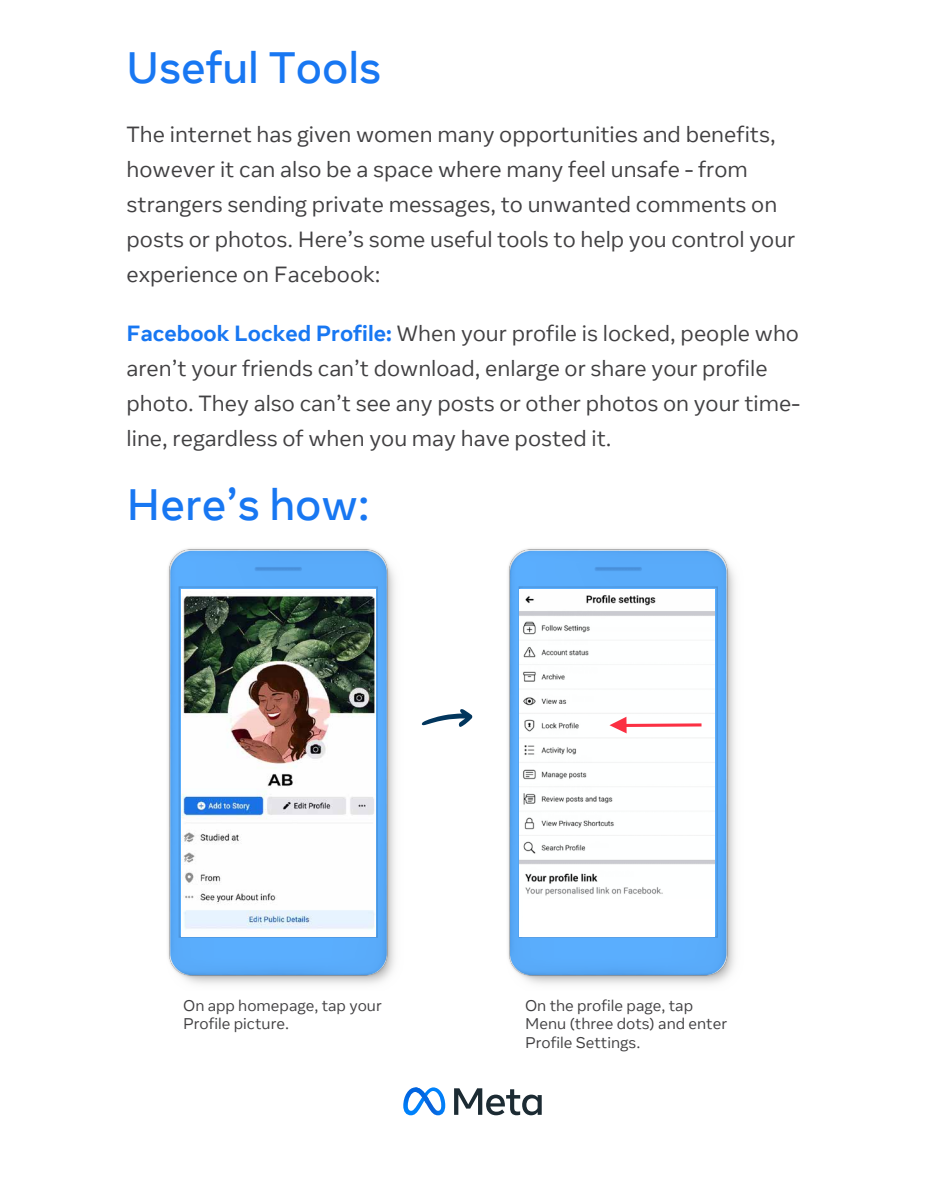
<style>
.page{position:relative;width:945px;height:1182px;background:#fff}
.page>*{position:absolute;margin:0;border:0;box-sizing:border-box;transform-origin:0 0}
.t1{font:500 43.75px "Optimistic Display";color:#1877f2}
.t2{font:300 21.88px/35px "Optimistic Display";color:#414042}
.t3{font:300 15.4px/18.5px "Optimistic Display";color:#414042}
.s1{font-weight:700;color:#1877f2}
</style>
<div class="page">
<img style="left:508px;top:548px;width:227px;height:436px">
<svg style="left:510px;top:550px;width:216px;height:425px;background:#5cabf7"></svg>
<img style="left:520px;top:589px;width:195px;height:347px">
<div style="left:523px;top:898px;width:192px;height:38px;background:#fff"></div>
<img style="left:168px;top:548px;width:227px;height:436px">
<svg style="left:170px;top:550px;width:217px;height:425px;background:#5baaf7"></svg>
<svg style="left:422px;top:709px;width:51px;height:18px"></svg>
<svg style="left:610px;top:716px;width:92px;height:17px"></svg>
<img style="left:181px;top:589px;width:195px;height:347px">
<svg style="left:454px;top:1088px;width:88px;height:27px"></svg>
<svg style="left:403px;top:1087px;width:42px;height:28px"></svg>
<h1 class="t1" style="left:127px;top:41px;width:256px">Useful Tools</h1>
<p class="t2" style="left:127px;top:117px;width:670px">The internet has given women many opportunities and benefits, however it can also be a space where many feel unsafe - from strangers sending private messages, to unwanted comments on posts or photos. Here’s some useful tools to help you control your experience on Facebook:</p>
<p class="t2" style="left:127px;top:316px;width:675px"><span class="s1">Facebook Locked Profile:</span> When your profile is locked, people who aren’t your friends can’t download, enlarge or share your profile photo. They also can’t see any posts or other photos on your time&shy;line, regardless of when you may have posted it.</p>
<h1 class="t1" style="left:127px;top:477px;width:244px">Here’s how:</h1>
<p class="t3" style="left:183px;top:996px;width:200px">On app homepage, tap your<br>Profile picture.</p>
<p class="t3" style="left:525px;top:996px;width:203px">On the profile page, tap<br>Menu (three dots) and enter<br>Profile Settings.</p>
</div>
